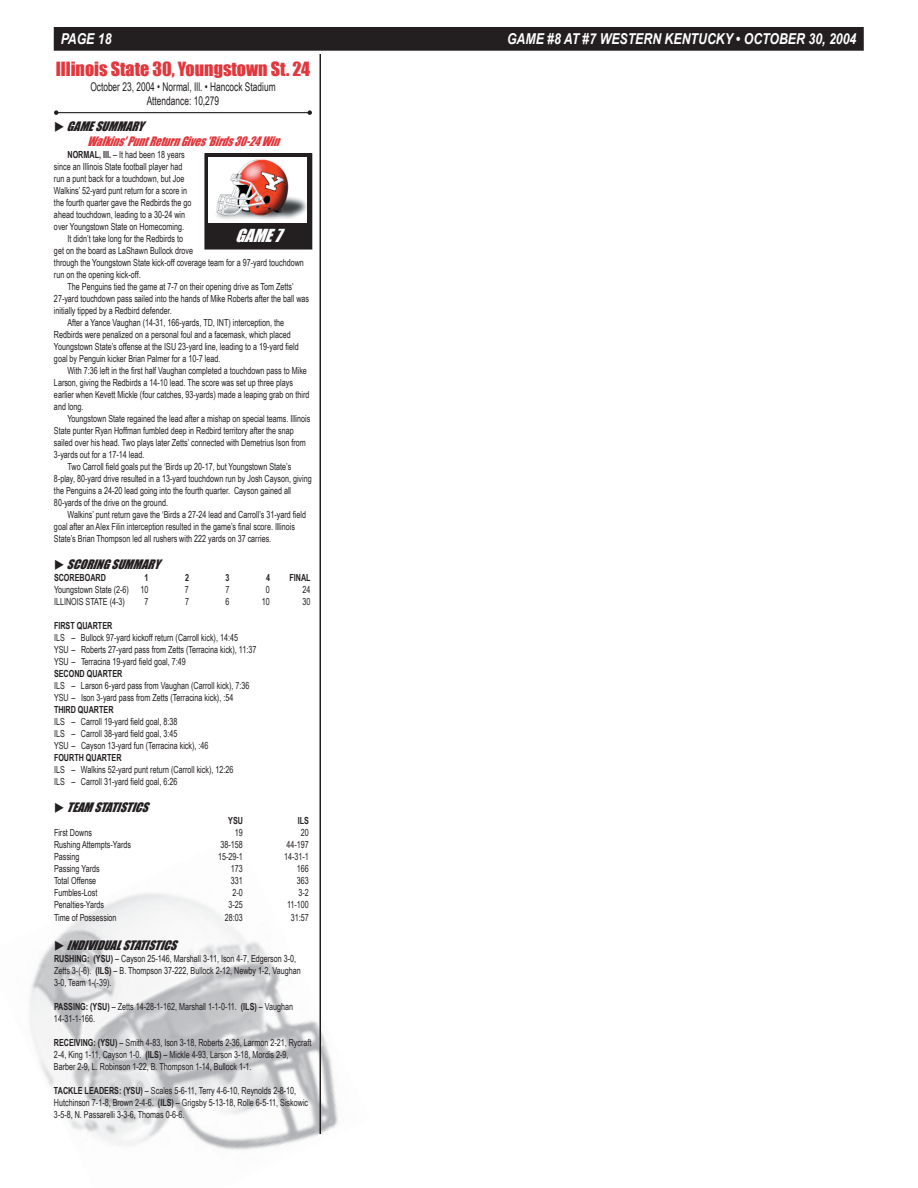
<style>
.page{position:relative;width:918px;height:1188px;background:#fff}
.page>*{position:absolute;margin:0;border:0;box-sizing:border-box;transform-origin:0 0}
.t1{font:18px "Impact";color:#e1373d}
.t2{font:italic 16.5px "Impact";color:#fff}
.t3{font:italic 700 15px "Arial Narrow";color:#fff}
.t4{font:12px/14.4px "Arial Narrow";color:#231f20;text-align:center;scale:.85 1}
.t5{font:italic 12px "Impact";color:#231f20}
.t6{font:italic 12px/14.4px "Impact";color:#e1373d;scale:.9 1}
.t7{font:9.75px/12px "Arial Narrow";color:#231f20;scale:.9 1}
.t8{font:700 9.75px "Arial Narrow";color:#231f20;scale:.9 1}
.s1{color:#231f20}
.s2{font-weight:700}
</style>
<div class="page">
<div style="left:55px;top:28px;width:808px;height:22px;background:#231f20"></div>
<div style="left:54px;top:27px;width:810px;height:24px;border:2px solid #231f20"></div>
<img style="left:29px;top:835px;width:309px;height:315px">
<div style="left:205px;top:154px;width:107px;height:95px;background:#231f20"></div>
<img style="left:209px;top:157px;width:98px;height:65px">
<hr style="left:56px;top:112px;width:254px;height:1px;background:#231f20">
<svg style="left:54px;top:110px;width:4px;height:5px"></svg>
<svg style="left:308px;top:110px;width:4px;height:5px"></svg>
<hr style="left:320px;top:54px;width:1px;height:1080px;background:#231f20">
<h3 class="t3" style="left:61px;top:30px;width:52px">PAGE 18</h3>
<h3 class="t3" style="left:507px;top:30px;width:351px">GAME #8 AT #7 WESTERN KENTUCKY • OCTOBER 30, 2004</h3>
<h1 class="t1" style="left:56px;top:58px;width:256px">Illinois State 30, Youngstown St. 24</h1>
<p class="t4" style="left:90px;top:79px;width:220px">October 23, 2004 • Normal, Ill. • Hancock Stadium<br>Attendance: 10,279</p>
<p class="t6" style="left:87px;top:119px;width:220px;text-indent:-33px"><span class="s1">◆ GAMESUMMARY<br></span>Walkins'PuntReturnGives'Birds30-24Win</p>
<p class="t7" style="left:68px;top:148px;width:132px"><span class="s2">NORMAL, Ill.</span> – It had been 18 years</p>
<p class="t7" style="left:54px;top:160px;width:144px">since an Illinois State football player had</p>
<p class="t7" style="left:54px;top:172px;width:146px">run a punt back for a touchdown, but Joe</p>
<p class="t7" style="left:54px;top:184px;width:149px">Walkins’ 52-yard punt return for a score in</p>
<p class="t7" style="left:54px;top:196px;width:154px">the fourth quarter gave the Redbirds the go</p>
<p class="t7" style="left:54px;top:208px;width:147px">ahead touchdown, leading to a 30-24 win</p>
<p class="t7" style="left:54px;top:220px;width:146px">over Youngstown State on Homecoming.</p>
<p class="t7" style="left:67px;top:232px;width:130px">It didn’t take long for the Redbirds to</p>
<p class="t7" style="left:54px;top:244px;width:156px">get on the board as LaShawn Bullock drove</p>
<p class="t7" style="left:54px;top:256px;width:279px">through the Youngstown State kick-off coverage team for a 97-yard touchdown</p>
<p class="t7" style="left:54px;top:268px;width:98px">run on the opening kick-off.</p>
<p class="t7" style="left:67px;top:280px;width:253px">The Penguins tied the game at 7-7 on their opening drive as Tom Zetts’</p>
<p class="t7" style="left:54px;top:292px;width:285px">27-yard touchdown pass sailed into the hands of Mike Roberts after the ball was</p>
<p class="t7" style="left:54px;top:304px;width:133px">initially tipped by a Redbird defender.</p>
<p class="t7" style="left:67px;top:316px;width:242px">After a Yance Vaughan (14-31, 166-yards, TD, INT) interception, the</p>
<p class="t7" style="left:54px;top:328px;width:265px">Redbirds were penalized on a personal foul and a facemask, which placed</p>
<p class="t7" style="left:54px;top:340px;width:273px">Youngstown State’s offense at the ISU 23-yard line, leading to a 19-yard field</p>
<p class="t7" style="left:54px;top:352px;width:186px">goal by Penguin kicker Brian Palmer for a 10-7 lead.</p>
<p class="t7" style="left:67px;top:364px;width:268px">With 7:36 left in the first half Vaughan completed a touchdown pass to Mike</p>
<p class="t7" style="left:54px;top:376px;width:267px">Larson, giving the Redbirds a 14-10 lead. The score was set up three plays</p>
<p class="t7" style="left:54px;top:388px;width:285px">earlier when Kevett Mickle (four catches, 93-yards) made a leaping grab on third</p>
<p class="t7" style="left:54px;top:400px;width:34px">and long.</p>
<p class="t7" style="left:67px;top:412px;width:271px">Youngstown State regained the lead after a mishap on special teams. Illinois</p>
<p class="t7" style="left:54px;top:424px;width:268px">State punter Ryan Hoffman fumbled deep in Redbird territory after the snap</p>
<p class="t7" style="left:54px;top:436px;width:281px">sailed over his head. Two plays later Zetts’ connected with Demetrius Ison from</p>
<p class="t7" style="left:54px;top:448px;width:102px">3-yards out for a 17-14 lead.</p>
<p class="t7" style="left:67px;top:460px;width:250px">Two Carroll field goals put the ‘Birds up 20-17, but Youngstown State’s</p>
<p class="t7" style="left:54px;top:472px;width:288px">8-play, 80-yard drive resulted in a 13-yard touchdown run by Josh Cayson, giving</p>
<p class="t7" style="left:54px;top:484px;width:265px">the Penguins a 24-20 lead going into the fourth quarter. Cayson gained all</p>
<p class="t7" style="left:54px;top:496px;width:128px">80-yards of the drive on the ground.</p>
<p class="t7" style="left:67px;top:508px;width:267px">Walkins’ punt return gave the ‘Birds a 27-24 lead and Carroll’s 31-yard field</p>
<p class="t7" style="left:54px;top:520px;width:269px">goal after an Alex Filin interception resulted in the game’s final score. Illinois</p>
<p class="t7" style="left:54px;top:532px;width:243px">State’s Brian Thompson led all rushers with 222 yards on 37 carries.</p>
<p class="t5" style="left:54px;top:556px;width:112px">◆ SCORINGSUMMARY</p>
<p class="t8" style="left:54px;top:571px;width:59px">SCOREBOARD</p>
<p class="t8" style="left:145px;top:571px;width:6px">1</p>
<p class="t8" style="left:185px;top:571px;width:6px">2</p>
<p class="t8" style="left:226px;top:571px;width:6px">3</p>
<p class="t8" style="left:266px;top:571px;width:6px">4</p>
<p class="t8" style="left:289px;top:571px;width:25px">FINAL</p>
<p class="t7" style="left:54px;top:583px;width:106px">Youngstown State (2-6) 10</p>
<p class="t7" style="left:185px;top:583px;width:6px">7</p>
<p class="t7" style="left:225px;top:583px;width:6px">7</p>
<p class="t7" style="left:266px;top:583px;width:6px">0</p>
<p class="t7" style="left:302px;top:583px;width:10px">24</p>
<p class="t7" style="left:54px;top:595px;width:80px">ILLINOIS STATE (4-3)</p>
<p class="t7" style="left:145px;top:595px;width:6px">7</p>
<p class="t7" style="left:185px;top:595px;width:6px">7</p>
<p class="t7" style="left:225px;top:595px;width:6px">6</p>
<p class="t7" style="left:262px;top:595px;width:10px">10</p>
<p class="t7" style="left:302px;top:595px;width:10px">30</p>
<p class="t8" style="left:54px;top:619px;width:66px">FIRST QUARTER</p>
<p class="t7" style="left:54px;top:631px;width:226px">ILS – Bullock 97-yard kickoff return (Carroll kick), 14:45<br>YSU – Roberts 27-yard pass from Zetts (Terracina kick), 11:37<br>YSU – Terracina 19-yard field goal, 7:49</p>
<p class="t8" style="left:54px;top:667px;width:77px">SECOND QUARTER</p>
<p class="t7" style="left:54px;top:679px;width:219px">ILS – Larson 6-yard pass from Vaughan (Carroll kick), 7:36<br>YSU – Ison 3-yard pass from Zetts (Terracina kick), :54</p>
<p class="t8" style="left:54px;top:703px;width:68px">THIRD QUARTER</p>
<p class="t7" style="left:54px;top:715px;width:173px">ILS – Carroll 19-yard field goal, 8:38<br>ILS – Carroll 38-yard field goal, 3:45<br>YSU – Cayson 13-yard fun (Terracina kick), :46</p>
<p class="t8" style="left:54px;top:751px;width:77px">FOURTH QUARTER</p>
<p class="t7" style="left:54px;top:763px;width:201px">ILS – Walkins 52-yard punt return (Carroll kick), 12:26<br>ILS – Carroll 31-yard field goal, 6:26</p>
<p class="t5" style="left:54px;top:799px;width:100px">◆ TEAMSTATISTICS</p>
<p class="t8" style="left:228px;top:814px;width:18px">YSU</p>
<p class="t8" style="left:298px;top:814px;width:14px">ILS</p>
<p class="t7" style="left:54px;top:826px;width:44px">First Downs</p>
<p class="t7" style="left:235px;top:826px;width:10px">19</p>
<p class="t7" style="left:301px;top:826px;width:10px">20</p>
<p class="t7" style="left:54px;top:838px;width:87px">Rushing Attempts-Yards</p>
<p class="t7" style="left:221px;top:838px;width:26px">38-158</p>
<p class="t7" style="left:287px;top:838px;width:26px">44-197</p>
<p class="t7" style="left:54px;top:850px;width:30px">Passing</p>
<p class="t7" style="left:218px;top:850px;width:29px">15-29-1</p>
<p class="t7" style="left:284px;top:850px;width:29px">14-31-1</p>
<p class="t7" style="left:54px;top:862px;width:52px">Passing Yards</p>
<p class="t7" style="left:231px;top:862px;width:15px">173</p>
<p class="t7" style="left:297px;top:862px;width:15px">166</p>
<p class="t7" style="left:54px;top:874px;width:48px">Total Offense</p>
<p class="t7" style="left:231px;top:874px;width:15px">331</p>
<p class="t7" style="left:297px;top:874px;width:15px">363</p>
<p class="t7" style="left:54px;top:886px;width:50px">Fumbles-Lost</p>
<p class="t7" style="left:233px;top:886px;width:13px">2-0</p>
<p class="t7" style="left:299px;top:886px;width:13px">3-2</p>
<p class="t7" style="left:54px;top:898px;width:57px">Penalties-Yards</p>
<p class="t7" style="left:229px;top:898px;width:17px">3-25</p>
<p class="t7" style="left:287px;top:898px;width:26px">11-100</p>
<p class="t7" style="left:54px;top:912px;width:71px">Time of Possession</p>
<p class="t7" style="left:225px;top:912px;width:22px">28:03</p>
<p class="t7" style="left:291px;top:912px;width:22px">31:57</p>
<p class="t5" style="left:54px;top:937px;width:129px">◆ INDIVIDUALSTATISTICS</p>
<p class="t7" style="left:54px;top:952px;width:276px"><span class="s2">RUSHING: (YSU)</span> – Cayson 25-146, Marshall 3-11, Ison 4-7, Edgerson 3-0,<br>Zetts 3-(-6). <span class="s2">(ILS)</span> – B. Thompson 37-222, Bullock 2-12, Newby 1-2, Vaughan<br>3-0, Team 1-(-39).</p>
<p class="t7" style="left:54px;top:1000px;width:267px"><span class="s2">PASSING: (YSU)</span> – Zetts 14-28-1-162, Marshall 1-1-0-11. <span class="s2">(ILS)</span> – Vaughan<br>14-31-1-166.</p>
<p class="t7" style="left:54px;top:1036px;width:288px"><span class="s2">RECEIVING: (YSU)</span> – Smith 4-83, Ison 3-18, Roberts 2-36, Larmon 2-21, Rycraft<br>2-4, King 1-11, Cayson 1-0. <span class="s2">(ILS)</span> – Mickle 4-93, Larson 3-18, Mordis 2-9,<br>Barber 2-9, L. Robinson 1-22, B. Thompson 1-14, Bullock 1-1.</p>
<p class="t7" style="left:54px;top:1084px;width:284px"><span class="s2">TACKLE LEADERS: (YSU)</span> – Scales 5-6-11, Terry 4-6-10, Reynolds 2-8-10,<br>Hutchinson 7-1-8, Brown 2-4-6. <span class="s2">(ILS)</span> – Grigsby 5-13-18, Rolle 6-5-11, Siskowic<br>3-5-8, N. Passarelli 3-3-6, Thomas 0-6-6.</p>
<h2 class="t2" style="left:235px;top:225px;width:54px">GAME7</h2>
</div>
